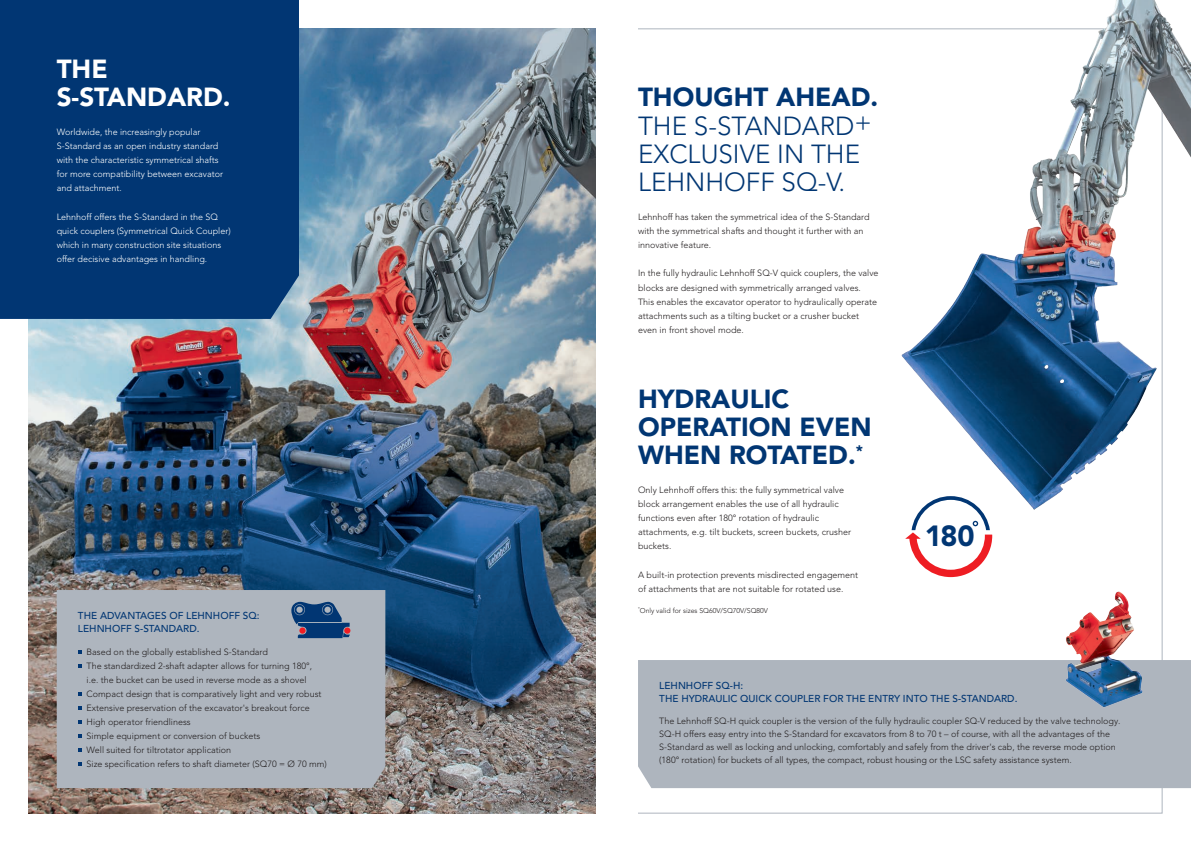
<style>
.page{position:relative;width:1191px;height:842px;background:#fff}
.page>*{position:absolute;margin:0;border:0;box-sizing:border-box;transform-origin:0 0}
.t1{font:900 29px "Avenir LT Std";color:#013673}
.t2{font:900 26px/28.3px "Avenir LT Std";color:#013673}
.t3{font:300 26px/28.3px "Avenir LT Pro";color:#013673}
.t4{font:900 26px/28.3px "Avenir LT Std";color:#fff}
.t5{font:500 10px/13px "Avenir LT Std";color:#013673}
.t6{font:300 9px/14.2px "Avenir LT Pro";color:#231f20}
.t7{font:300 9px/14.2px "Avenir LT Pro";color:#fff}
.t8{font:300 7px "Avenir LT Pro";color:#231f20}
</style>
<div class="page">
<img style="left:28px;top:28px;width:567px;height:786px">
<img style="left:848px;top:0;width:343px;height:581px">
<div style="left:0;top:0;width:299px;height:319px;background:#013673"></div>
<div style="left:57px;top:590px;width:328px;height:198px;background:#aeb5be"></div>
<svg style="left:78px;top:650px;width:4px;height:4px"></svg>
<svg style="left:78px;top:664px;width:4px;height:4px"></svg>
<svg style="left:78px;top:692px;width:4px;height:4px"></svg>
<svg style="left:78px;top:706px;width:4px;height:4px"></svg>
<svg style="left:78px;top:720px;width:4px;height:4px"></svg>
<svg style="left:78px;top:734px;width:4px;height:4px"></svg>
<svg style="left:78px;top:748px;width:4px;height:4px"></svg>
<svg style="left:78px;top:762px;width:4px;height:4px"></svg>
<svg style="left:291px;top:602px;width:59px;height:36px"></svg>
<svg style="left:299px;top:627px;width:7px;height:7px"></svg>
<div style="left:344px;top:627px;width:6px;height:7px;background:#ee1d23;border-radius:50%"></div>
<svg style="left:905px;top:496px;width:87px;height:81px"></svg>
<div style="left:638px;top:660px;width:553px;height:128px;background:#aeb5be"></div>
<img style="left:1050px;top:591px;width:110px;height:117px">
<h2 class="t4" style="left:57px;top:55px;width:175px">THE<br>S-STANDARD.</h2>
<p class="t7" style="left:57px;top:124px;width:168px">Worldwide, the increasingly popular S-Standard as an open industry standard with the characteristic symmetrical shafts for more compatibility between excavator and attachment.</p>
<p class="t7" style="left:57px;top:210px;width:176px">Lehnhoff offers the S-Standard in the SQ quick couplers (Symmetrical Quick Coupler) which in many construction site situations offer decisive advantages in handling.</p>
<p class="t5" style="left:78px;top:609px;width:183px">THE ADVANTAGES OF LEHNHOFF SQ:<br>LEHNHOFF S-STANDARD.</p>
<p class="t6" style="left:87px;top:645px;width:242px">Based on the globally established S-Standard<br>The standardized 2-shaft adapter allows for turning 180°,<br>i.e. the bucket can be used in reverse mode as a shovel Compact design that is comparatively light and very robust Extensive preservation of the excavator's breakout force High operator friendliness<br>Simple equipment or conversion of buckets<br>Well suited for tiltrotator application<br>Size specification refers to shaft diameter (SQ70 = Ø 70 mm)</p>
<h2 class="t2" style="left:638px;top:83px;width:242px">THOUGHT AHEAD.</h2>
<h2 class="t3" style="left:638px;top:112px;width:235px">THE S-STANDARD+<br>EXCLUSIVE IN THE<br>LEHNHOFF SQ-V.</h2>
<p class="t6" style="left:638px;top:209px;width:233px">Lehnhoff has taken the symmetrical idea of the S-Standard with the symmetrical shafts and thought it further with an innovative feature.</p>
<p class="t6" style="left:638px;top:266px;width:242px">In the fully hydraulic Lehnhoff SQ-V quick couplers, the valve blocks are designed with symmetrically arranged valves.<br>This enables the excavator operator to hydraulically operate attachments such as a tilting bucket or a crusher bucket even in front shovel mode.</p>
<h2 class="t2" style="left:638px;top:384px;width:235px">HYDRAULIC<br>OPERATION EVEN<br>WHEN ROTATED.<sup>*</sup></h2>
<p class="t6" style="left:638px;top:482px;width:214px">Only Lehnhoff offers this: the fully symmetrical valve block arrangement enables the use of all hydraulic functions even after 180° rotation of hydraulic attachments, e.g. tilt buckets, screen buckets, crusher buckets.</p>
<p class="t6" style="left:638px;top:567px;width:222px">A built-in protection prevents misdirected engagement of attachments that are not suitable for rotated use.</p>
<p class="t8" style="left:638px;top:606px;width:132px"><sup>*</sup>Only valid for sizes SQ60V/SQ70V/SQ80V</p>
<h1 class="t1" style="left:924px;top:518px;width:51px">180</h1>
<p class="t5" style="left:659px;top:679px;width:360px">LEHNHOFF SQ-H:<br>THE HYDRAULIC QUICK COUPLER FOR THE ENTRY INTO THE S-STANDARD.</p>
<p class="t6" style="left:659px;top:714px;width:463px;line-height:13px">The Lehnhoff SQ-H quick coupler is the version of the fully hydraulic coupler SQ-V reduced by the valve technology.<br>SQ-H offers easy entry into the S-Standard for excavators from 8 to 70 t – of course, with all the advantages of the S-Standard as well as locking and unlocking, comfortably and safely from the driver's cab, the reverse mode option (180° rotation) for buckets of all types, the compact, robust housing or the LSC safety assistance system.</p>
</div>
